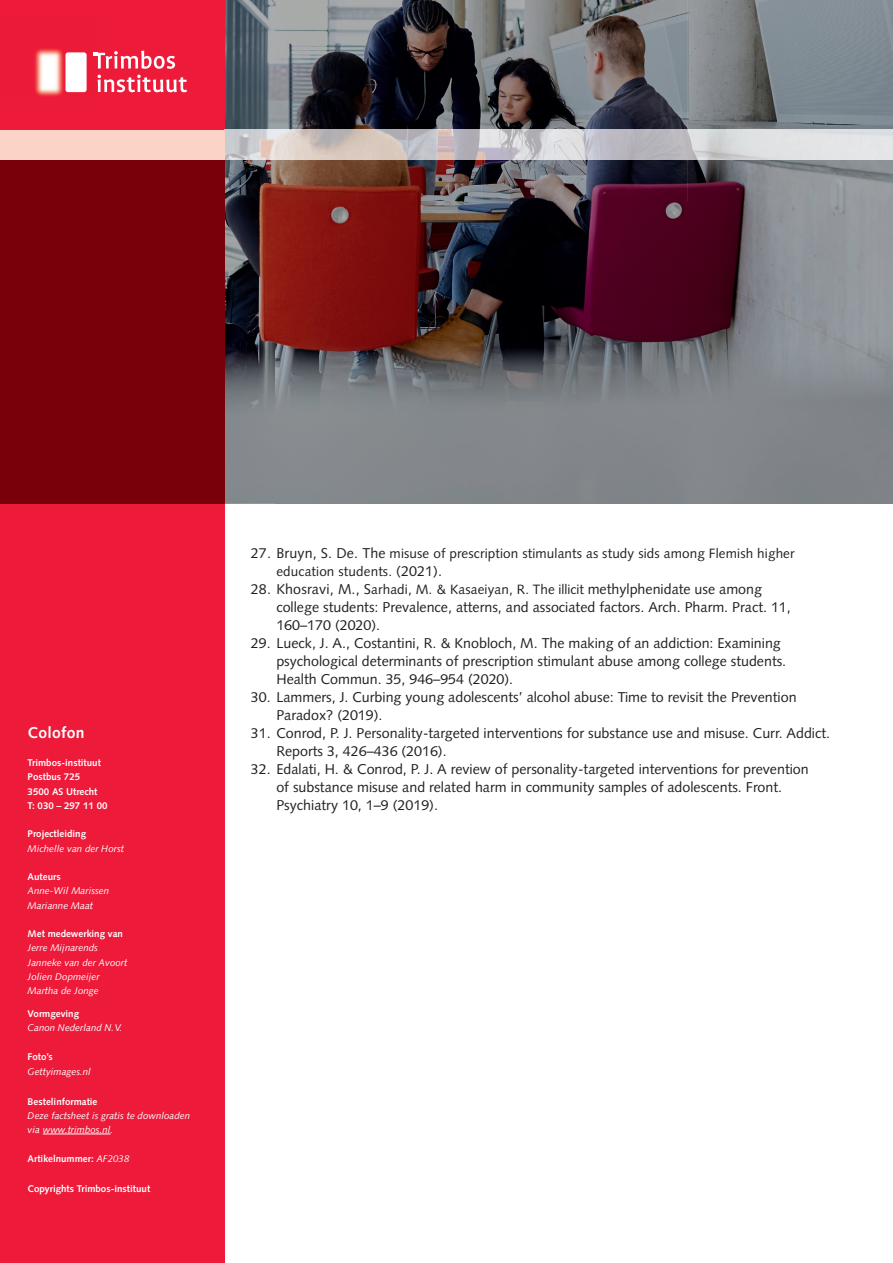
<style>
.page{position:relative;width:893px;height:1263px;background:#fff}
.page>*{position:absolute;margin:0;border:0;box-sizing:border-box;transform-origin:0 0}
.t1{font:700 15.75px "Syntax LT Pro";letter-spacing:.02em;color:#fff}
.t2{font:14.25px/18px "Syntax LT Pro";color:#231f20}
.t3{font:13.5px/18px "Syntax LT Pro";letter-spacing:.01em;color:#231f20}
.t4{font:italic 9.75px/14.2px "Syntax LT Pro";color:#fff}
.t5{font:700 9.75px/14.2px "Syntax LT Pro";color:#fff}
.s1{font-weight:400;font-style:italic}
.s2{font-size:14.25px}
.s3{font-size:13.5px}
</style>
<div class="page">
<img style="left:225px;top:0;width:668px;height:504px">
<hr style="left:225px;top:504px;width:668px;height:1px;background:#b0b1b5">
<div style="left:0;top:0;width:225px;height:1263px;background:#ed1a3a"></div>
<div style="left:0;top:159px;width:225px;height:345px;background:#79000b"></div>
<svg style="left:97px;top:75px;width:90px;height:17px"></svg>
<img style="left:35px;top:48px;width:59px;height:48px">
<svg style="left:94px;top:51px;width:81px;height:18px"></svg>
<img style="left:66px;top:52px;width:20px;height:40px">
<hr style="left:43px;top:1134px;width:68px;height:1px;background:#fff">
<img style="left:225px;top:130px;width:668px;height:29px">
<div style="left:0;top:130px;width:225px;height:29px;background:#fcd3c7"></div>
<p class="t1" style="left:28px;top:723px;width:59px">Colofon</p>
<p class="t5" style="left:28px;top:756px;width:81px">Trimbos-instituut<br>Postbus 725<br>3500 AS Utrecht<br>T: 030 – 297 11 00</p>
<p class="t5" style="left:28px;top:827px;width:60px">Projectleiding</p>
<p class="t4" style="left:28px;top:841px;width:98px">Michelle van der Horst</p>
<p class="t5" style="left:28px;top:870px;width:35px">Auteurs</p>
<p class="t4" style="left:28px;top:884px;width:83px">Anne-Wil Marissen<br>Marianne Maat</p>
<p class="t5" style="left:28px;top:927px;width:97px">Met medewerking van</p>
<p class="t4" style="left:28px;top:941px;width:101px">Jerre Mijnarends<br>Janneke van der Avoort<br>Jolien Dopmeijer<br>Martha de Jonge</p>
<p class="t5" style="left:28px;top:1006px;width:53px">Vormgeving</p>
<p class="t4" style="left:28px;top:1020px;width:97px">Canon Nederland N.V.</p>
<p class="t5" style="left:28px;top:1050px;width:27px">Foto’s</p>
<p class="t4" style="left:28px;top:1064px;width:65px">Gettyimages.nl</p>
<p class="t5" style="left:28px;top:1094px;width:71px">Bestelinformatie</p>
<p class="t4" style="left:28px;top:1108px;width:164px">Deze factsheet is gratis te downloaden via www.trimbos.nl.</p>
<p class="t5" style="left:28px;top:1152px;width:103px">Artikelnummer: <span class="s1">AF2038</span></p>
<p class="t5" style="left:28px;top:1181px;width:124px">Copyrights Trimbos-instituut</p>
<p class="t3" style="left:276px;top:544px;width:520px;text-indent:-26px"><span class="s2">27. Bruyn, S. De. The</span> misuse of prescription stimulants as study sids among Flemish higher education students. <span class="s2">(2021).</span></p>
<p class="t2" style="left:276px;top:580px;width:516px;text-indent:-25px">28. Khosravi, M., S<span class="s3">arhadi, M. &amp; Kasaeiyan, R. The illicit</span> methylphenidate use among college students: Prevalence, atterns, and associated factors. Arch. Pharm. Pract. 11,<br>160–170 (2020).</p>
<p class="t2" style="left:276px;top:634px;width:511px;text-indent:-26px">29. Lueck, J. A., Costantini, R. &amp; Knobloch, M. The making of an addiction: Examining psychological determinants of prescription stimulant abuse among college students.<br>Health Commun. 35, 946–954 (2020).</p>
<p class="t2" style="left:276px;top:688px;width:522px;text-indent:-26px">30. Lammers, J. Curbing young adolescents’ alcohol abuse: Time to revisit the Prevention<br>Paradox? (2019).</p>
<p class="t2" style="left:276px;top:724px;width:555px;text-indent:-26px">31. Conrod, P. J. Personality-targeted interventions for substance use and misuse. Curr. Addict.<br>Reports 3, 426–436 (2016).</p>
<p class="t2" style="left:276px;top:760px;width:534px;text-indent:-26px">32. Edalati, H. &amp; Conrod, P. J. A review of personality-targeted interventions for prevention of substance misuse and related harm in community samples of adolescents. Front.<br>Psychiatry 10, 1–9 (2019).</p>
</div>
